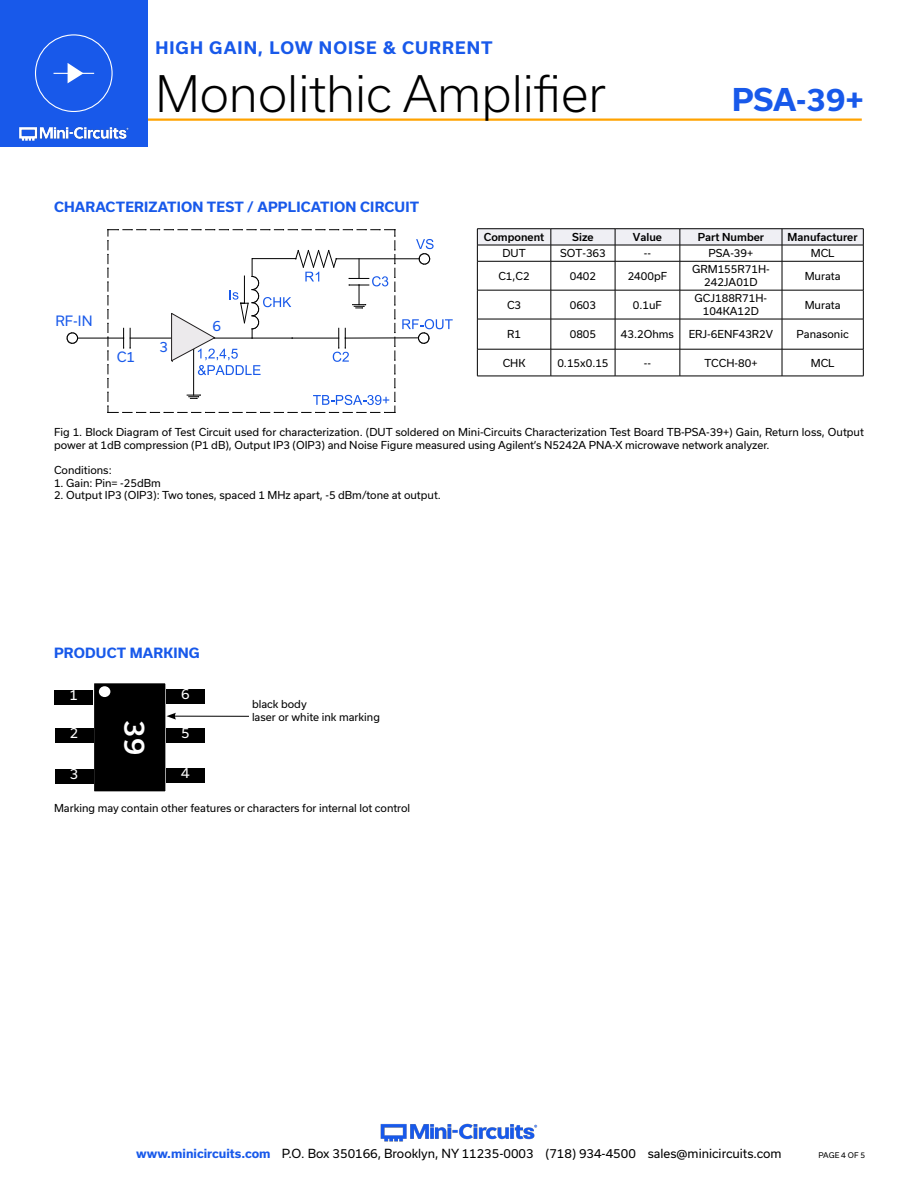
<style>
.page{position:relative;width:918px;height:1188px;background:#fff}
.page>*{position:absolute;margin:0;border:0;box-sizing:border-box;transform-origin:0 0}
.t1{font:300 48px "Usual";color:#000}
.t2{font:700 30px "Usual";color:#1859ea}
.t3{font:500 27px "Usual";color:#fff}
.t4{font:700 16.5px "Usual";letter-spacing:.065em;color:#1859ea}
.t5{font:13.65px "Usual";color:#1859ea}
.Blue_Headers{font:700 13.5px "Usual";letter-spacing:.015em;color:#1859ea}
.t6{font:13.5px "Usual";color:#fff}
.t7{font:12px "Usual";color:#000}
.Figure_text{font:10.5px/12.6px "Usual";color:#000}
.Table_Body_Center{font:10.5px/12.6px "Usual";color:#000;text-align:center}
.Table_Header_Center{font:500 10.5px "Usual";color:#000}
.t8{font:7.5px "Usual";color:#000}
.s1{font-weight:700;color:#1859ea}
</style>
<div class="page">
<img style="left:380px;top:1123px;width:158px;height:19px">
<hr style="left:129px;top:118px;width:733px;height:3px;background:#ffa300">
<div style="left:0;top:0;width:147px;height:147px;background:#1859ea"></div>
<img style="left:19px;top:126px;width:110px;height:15px">
<div style="left:35px;top:34px;width:78px;height:78px;border:1px solid #fff;border-radius:50%"></div>
<hr style="left:54px;top:73px;width:40px;height:1px;background:#fff">
<svg style="left:68px;top:63px;width:16px;height:20px"></svg>
<svg style="left:66px;top:332px;width:13px;height:12px"></svg>
<svg style="left:402px;top:319px;width:51px;height:25px"></svg>
<svg style="left:416px;top:239px;width:18px;height:26px"></svg>
<hr style="left:78px;top:338px;width:46px;height:1px;background:#000">
<hr style="left:336px;top:258px;width:83px;height:1px;background:#000">
<hr style="left:345px;top:338px;width:73px;height:1px;background:#000">
<svg style="left:108px;top:229px;width:288px;height:184px"></svg>
<div style="left:93px;top:683px;width:73px;height:109px;background:#000"></div>
<div style="left:93px;top:682px;width:74px;height:111px;border:2px solid #fff"></div>
<div style="left:99px;top:686px;width:11px;height:11px;background:#fff;border-radius:50%"></div>
<div style="left:166px;top:689px;width:39px;height:15px;background:#000"></div>
<div style="left:166px;top:728px;width:39px;height:15px;background:#000"></div>
<div style="left:166px;top:768px;width:39px;height:15px;background:#000"></div>
<div style="left:55px;top:690px;width:38px;height:15px;background:#000"></div>
<div style="left:55px;top:728px;width:38px;height:15px;background:#000"></div>
<div style="left:55px;top:769px;width:38px;height:15px;background:#000"></div>
<hr style="left:174px;top:716px;width:75px;height:1px;background:#000">
<svg style="left:166px;top:713px;width:10px;height:7px"></svg>
<hr style="left:477px;top:228px;width:74px;height:1px;background:#000">
<hr style="left:551px;top:228px;width:64px;height:1px;background:#000">
<hr style="left:615px;top:228px;width:65px;height:1px;background:#000">
<hr style="left:680px;top:228px;width:102px;height:1px;background:#000">
<hr style="left:782px;top:228px;width:81px;height:1px;background:#000">
<svg style="left:477px;top:229px;width:387px;height:90px"></svg>
<hr style="left:477px;top:319px;width:74px;height:1px;background:#000">
<hr style="left:477px;top:319px;width:1px;height:30px;background:#000">
<hr style="left:551px;top:319px;width:64px;height:1px;background:#000">
<hr style="left:551px;top:319px;width:1px;height:30px;background:#000">
<hr style="left:615px;top:319px;width:65px;height:1px;background:#000">
<hr style="left:615px;top:319px;width:1px;height:30px;background:#000">
<hr style="left:680px;top:319px;width:102px;height:1px;background:#000">
<hr style="left:680px;top:319px;width:1px;height:30px;background:#000">
<hr style="left:782px;top:319px;width:81px;height:1px;background:#000">
<hr style="left:782px;top:319px;width:1px;height:30px;background:#000">
<hr style="left:863px;top:319px;width:1px;height:30px;background:#000">
<hr style="left:477px;top:349px;width:74px;height:1px;background:#000">
<svg style="left:477px;top:349px;width:1px;height:27px"></svg>
<hr style="left:551px;top:349px;width:64px;height:1px;background:#000">
<svg style="left:551px;top:349px;width:1px;height:27px"></svg>
<hr style="left:615px;top:349px;width:65px;height:1px;background:#000">
<svg style="left:615px;top:349px;width:1px;height:27px"></svg>
<hr style="left:680px;top:349px;width:102px;height:1px;background:#000">
<svg style="left:680px;top:349px;width:1px;height:27px"></svg>
<hr style="left:782px;top:349px;width:81px;height:1px;background:#000">
<svg style="left:782px;top:349px;width:1px;height:27px"></svg>
<svg style="left:863px;top:349px;width:1px;height:27px"></svg>
<hr style="left:477px;top:376px;width:74px;height:1px;background:#000">
<hr style="left:551px;top:376px;width:64px;height:1px;background:#000">
<hr style="left:615px;top:376px;width:65px;height:1px;background:#000">
<hr style="left:680px;top:376px;width:102px;height:1px;background:#000">
<hr style="left:782px;top:376px;width:81px;height:1px;background:#000">
<h3 class="t4" style="left:155px;top:39px;width:339px">HIGH GAIN, LOW NOISE &amp; CURRENT</h3>
<h1 class="t1" style="left:155px;top:66px;width:452px">Monolithic Amplifier</h1>
<p class="Blue_Headers" style="left:54px;top:199px;width:367px">CHARACTERIZATION TEST / APPLICATION CIRCUIT</p>
<h2 class="t2" style="left:732px;top:83px;width:133px">PSA-39+</h2>
<p class="t5" style="left:55px;top:313px;width:39px">RF-IN</p>
<p class="t5" style="left:117px;top:349px;width:20px">C1</p>
<p class="t5" style="left:159px;top:339px;width:10px">3</p>
<p class="t5" style="left:212px;top:318px;width:10px">6</p>
<p class="Table_Header_Center" style="left:484px;top:231px;width:62px">Component</p>
<p class="Table_Header_Center" style="left:572px;top:231px;width:23px">Size</p>
<p class="Table_Header_Center" style="left:633px;top:231px;width:31px">Value</p>
<p class="Table_Header_Center" style="left:698px;top:231px;width:68px">Part Number</p>
<p class="Table_Header_Center" style="left:788px;top:231px;width:72px">Manufacturer</p>
<p class="Table_Body_Center" style="left:502px;top:247px;width:25px">DUT</p>
<p class="Table_Body_Center" style="left:560px;top:247px;width:47px">SOT-363</p>
<p class="Table_Body_Center" style="left:644px;top:247px;width:9px">--</p>
<p class="Table_Body_Center" style="left:709px;top:247px;width:46px">PSA-39+</p>
<p class="Table_Body_Center" style="left:811px;top:247px;width:25px">MCL</p>
<p class="Table_Body_Center" style="left:498px;top:269px;width:33px">C1,C2</p>
<p class="Table_Body_Center" style="left:570px;top:269px;width:28px">0402</p>
<p class="Table_Body_Center" style="left:628px;top:269px;width:41px">2400pF</p>
<p class="Table_Body_Center" style="left:692px;top:263px;width:79px">GRM155R71H-<br>242JA01D</p>
<p class="Table_Body_Center" style="left:805px;top:269px;width:37px">Murata</p>
<p class="Table_Body_Center" style="left:507px;top:298px;width:16px">C3</p>
<p class="Table_Body_Center" style="left:570px;top:298px;width:28px">0603</p>
<p class="Table_Body_Center" style="left:633px;top:298px;width:31px">0.1uF</p>
<p class="Table_Body_Center" style="left:695px;top:292px;width:74px">GCJ188R71H-<br>104KA12D</p>
<p class="Table_Body_Center" style="left:805px;top:298px;width:37px">Murata</p>
<p class="Table_Body_Center" style="left:507px;top:328px;width:15px">R1</p>
<p class="Table_Body_Center" style="left:570px;top:328px;width:28px">0805</p>
<p class="Table_Body_Center" style="left:621px;top:328px;width:55px">43.2Ohms</p>
<p class="Table_Body_Center" style="left:689px;top:328px;width:86px">ERJ-6ENF43R2V</p>
<p class="Table_Body_Center" style="left:797px;top:328px;width:54px">Panasonic</p>
<p class="Table_Body_Center" style="left:503px;top:356px;width:24px">CHK</p>
<p class="Table_Body_Center" style="left:557px;top:356px;width:53px">0.15x0.15</p>
<p class="Table_Body_Center" style="left:644px;top:356px;width:9px">--</p>
<p class="Table_Body_Center" style="left:704px;top:356px;width:55px">TCCH-80+</p>
<p class="Table_Body_Center" style="left:811px;top:356px;width:25px">MCL</p>
<p class="Figure_text" style="left:54px;top:426px;width:811px">Fig 1. Block Diagram of Test Circuit used for characterization. (DUT soldered on Mini-Circuits Characterization Test Board TB-PSA-39+) Gain, Return loss, Output power at 1dB compression (P1 dB), Output IP3 (OIP3) and Noise Figure measured using Agilent’s N5242A PNA-X microwave network analyzer.</p>
<p class="Figure_text" style="left:54px;top:464px;width:59px">Conditions:</p>
<p class="Figure_text" style="left:54px;top:476px;width:108px">1. Gain: Pin= -25dBm</p>
<p class="Figure_text" style="left:54px;top:489px;width:388px">2. Output IP3 (OIP3): Two tones, spaced 1 MHz apart, -5 dBm/tone at output.</p>
<p class="Blue_Headers" style="left:54px;top:645px;width:147px">PRODUCT MARKING</p>
<p class="t6" style="left:70px;top:687px;width:10px">1</p>
<p class="t6" style="left:70px;top:725px;width:10px">2</p>
<p class="t6" style="left:70px;top:766px;width:10px">3</p>
<p class="t3" style="left:150px;top:720px;width:36px;rotate:90deg">39</p>
<p class="t6" style="left:181px;top:687px;width:10px">6</p>
<p class="t6" style="left:181px;top:725px;width:10px">5</p>
<p class="t6" style="left:181px;top:765px;width:10px">4</p>
<p class="Figure_text" style="left:252px;top:698px;width:56px">black body</p>
<p class="Figure_text" style="left:252px;top:710px;width:129px">laser or white ink marking</p>
<p class="Figure_text" style="left:54px;top:802px;width:358px">Marking may contain other features or characters for internal lot control</p>
<p class="t7" style="left:136px;top:1146px;width:647px"><span class="s1">www.minicircuits.com</span> P.O. Box 350166, Brooklyn, NY 11235-0003 (718) 934-4500 sales@minicircuits.com</p>
<p class="t8" style="left:819px;top:1151px;width:48px">PAGE 4 OF 5</p>
</div>
